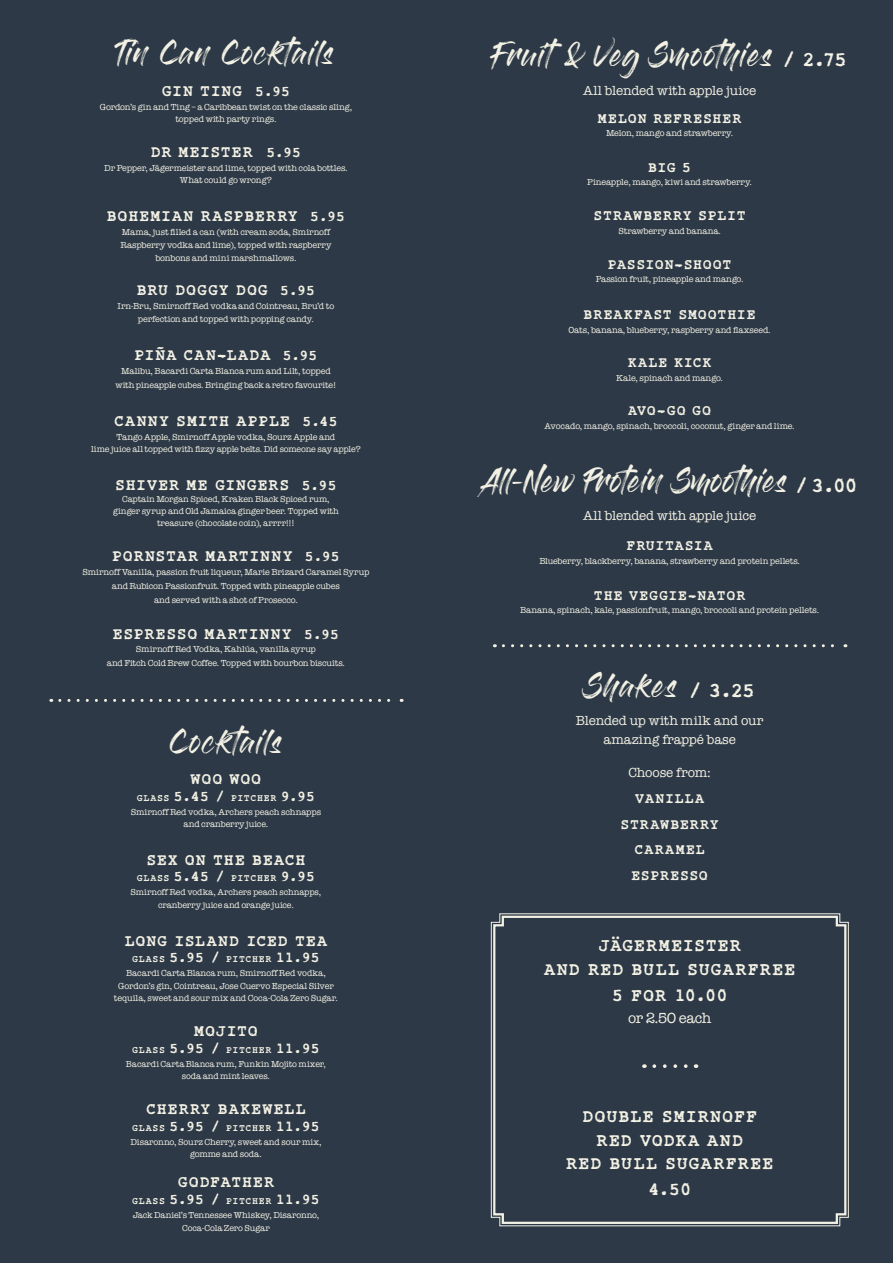
<style>
.page{position:relative;width:893px;height:1263px;background:#2d3947}
.page>*{position:absolute;margin:0;border:0;box-sizing:border-box;transform-origin:0 0}
.t1{font:24px "Gloss And Bloom";letter-spacing:.04em;color:#f3f1e4}
.t2{font:24px "Gloss And Bloom";letter-spacing:.005em;color:#f3f1e4}
.t3{font:700 18.6px/23.4px "Rough Typewriter";letter-spacing:.045em;color:#f3f1e4;text-align:center}
.t4{font:700 16.65px "Rough Typewriter";letter-spacing:.05em;color:#f3f1e4}
.t5{font:700 15px/25.5px "Rough Typewriter";letter-spacing:.05em;color:#f3f1e4;text-align:center}
.t6{font:15px "American Typewriter";letter-spacing:-.035em;color:#f3f1e4}
.t7{font:13.5px/18.5px "American Typewriter";letter-spacing:-.01em;color:#f3f1e4;text-align:center}
.t8{font:700 10.05px "Rough Typewriter";letter-spacing:.065em;color:#f3f1e4}
.t9{font:9px/12.5px "American Typewriter";letter-spacing:-.015em;color:#f3f1e4;text-align:center}
.t10{font:8.85px/12px "American Typewriter";letter-spacing:-.015em;color:#f3f1e4;text-align:center}
.s1{font-size:15px}
.s2{font-size:8.85px}
.s3{font-family:"Rough Typewriter";font-weight:700;font-size:21px}
</style>
<div class="page">
<svg style="left:492px;top:914px;width:356px;height:311px"></svg>
<svg style="left:60px;top:699px;width:342px;height:3px"></svg>
<svg style="left:503px;top:644px;width:343px;height:3px"></svg>
<svg style="left:654px;top:1064px;width:42px;height:4px"></svg>
<h1 class="t1" style="left:118px;top:42px;width:217px">Tin Can Cocktails</h1>
<h3 class="t4" style="left:162px;top:81px;width:130px">GIN TING <span class="s1">5.95</span></h3>
<p class="t9" style="left:100px;top:100px;width:254px">Gordon’s gin and Ting – a Caribbean twist on the classic sling, topped with party rings.</p>
<h3 class="t4" style="left:151px;top:142px;width:152px">DR MEISTER <span class="s1">5.95</span></h3>
<p class="t9" style="left:104px;top:161px;width:245px">Dr Pepper, Jägermeister and lime, topped with cola bottles.<br>What could go wrong?</p>
<h3 class="t4" style="left:107px;top:207px;width:240px">BOHEMIAN RASPBERRY <span class="s1">5.95</span></h3>
<p class="t9" style="left:120px;top:226px;width:213px;text-align:left">Mama, just filled a can (with cream soda, Smirnoff<br>Raspberry vodka and lime), topped with raspberry</p>
<p class="t9" style="left:155px;top:252px;width:143px">bonbons and mini marshmallows.</p>
<h3 class="t4" style="left:137px;top:281px;width:180px">BRU DOGGY DOG <span class="s1">5.95</span></h3>
<p class="t9" style="left:118px;top:300px;width:218px">Irn-Bru, Smirnoff Red vodka and Cointreau, Bru’d to perfection and topped with popping candy.</p>
<h3 class="t4" style="left:134px;top:346px;width:185px">PIÑA CAN-LADA <span class="s1">5.95</span></h3>
<p class="t9" style="left:121px;top:365px;width:211px">Malibu, Bacardi Carta Blanca rum and Lilt, topped</p>
<p class="t10" style="left:115px;top:378px;width:223px">with pineapple cubes. Bringing back a retro favourite!</p>
<h3 class="t4" style="left:114px;top:411px;width:225px">CANNY SMITH APPLE <span class="s1">5.45</span></h3>
<p class="t9" style="left:117px;top:430px;width:220px">Tango Apple, Smirnoff Apple vodka, Sourz Apple and</p>
<p class="t10" style="left:91px;top:443px;width:271px">lime juice all topped with fizzy apple belts. Did someone say apple?</p>
<h3 class="t4" style="left:115px;top:476px;width:223px">SHIVER ME GINGERS <span class="s1">5.95</span></h3>
<p class="t10" style="left:113px;top:493px;width:227px">Captain Morgan Spiced, Kraken Black Spiced rum, ginger syrup and Old Jamaica ginger beer. Topped with treasure (chocolate coin), arrrr!!!</p>
<h3 class="t4" style="left:112px;top:547px;width:229px">PORNSTAR MARTINNY <span class="s1">5.95</span></h3>
<p class="t9" style="left:83px;top:565px;width:288px;line-height:14px">Smirnoff Vanilla, passion fruit liqueur, Marie Brizard Caramel Syrup and Rubicon Passionfruit. Topped with pineapple cubes<br>and served with a shot of Prosecco<span class="s2">.</span></p>
<h3 class="t4" style="left:113px;top:624px;width:228px">ESPRESSO MARTINNY <span class="s1">5.95</span></h3>
<p class="t9" style="left:107px;top:642px;width:240px;line-height:14px">Smirnoff Red Vodka, Kahlúa, vanilla syrup<br>and Fitch Cold Brew Coffee. Topped with bourbon biscuits.</p>
<h1 class="t1" style="left:170px;top:730px;width:114px">Cocktails</h1>
<h3 class="t4" style="left:191px;top:770px;width:72px">WOO WOO</h3>
<p class="t8" style="left:137px;top:792px;width:180px">GLASS <span class="s1">5.45 /</span> PITCHER <span class="s1">9.95</span></p>
<p class="t9" style="left:131px;top:805px;width:192px">Smirnoff Red vodka, Archers peach schnapps and cranberry juice.</p>
<h3 class="t4" style="left:146px;top:850px;width:161px">SEX ON THE BEACH</h3>
<p class="t8" style="left:137px;top:872px;width:180px">GLASS <span class="s1">5.45 /</span> PITCHER <span class="s1">9.95</span></p>
<p class="t10" style="left:131px;top:886px;width:192px;line-height:12.5px">Smirnoff Red vodka, Archers peach schnapps, cranberry juice and orange juice.</p>
<h3 class="t4" style="left:125px;top:931px;width:204px">LONG ISLAND ICED TEA</h3>
<p class="t8" style="left:132px;top:953px;width:189px">GLASS <span class="s1">5.95 /</span> PITCHER <span class="s1">11.95</span></p>
<p class="t9" style="left:114px;top:966px;width:225px">Bacardi Carta Blanca rum, Smirnoff Red vodka,<br>Gordon’s gin, Cointreau, Jose Cuervo Especial Silver tequila, sweet and sour mix and Coca-Cola Zero Sugar.</p>
<h3 class="t4" style="left:194px;top:1022px;width:65px">MOJITO</h3>
<p class="t8" style="left:132px;top:1044px;width:189px">GLASS <span class="s1">5.95 /</span> PITCHER <span class="s1">11.95</span></p>
<p class="t10" style="left:126px;top:1057px;width:202px;line-height:12.5px">Bacardi Carta Blanca rum, Funkin Mojito mixer, soda and mint leaves.</p>
<h3 class="t4" style="left:146px;top:1100px;width:161px">CHERRY BAKEWELL</h3>
<p class="t8" style="left:132px;top:1122px;width:189px">GLASS <span class="s1">5.95 /</span> PITCHER <span class="s1">11.95</span></p>
<p class="t9" style="left:130px;top:1135px;width:193px">Disaronno, Sourz Cherry, sweet and sour mix, gomme and soda.</p>
<h3 class="t4" style="left:178px;top:1173px;width:98px">GODFATHER</h3>
<p class="t8" style="left:132px;top:1195px;width:189px">GLASS <span class="s1">5.95 /</span> PITCHER <span class="s1">11.95</span></p>
<p class="t10" style="left:133px;top:1208px;width:188px;line-height:13.4px">Jack Daniel’s Tennessee Whiskey, Disaronno,<br>Coca-Cola Zero Sugar</p>
<h1 class="t1" style="left:492px;top:44px;width:356px">Fruit&amp; Veg Smoothies <span class="s3">/ 2.75</span></h1>
<h3 class="t7" style="left:583px;top:81px;width:175px">All blended with apple juice</h3>
<h3 class="t5" style="left:598px;top:106px;width:145px">MELON REFRESHER</h3>
<p class="t9" style="left:606px;top:127px;width:129px">Melon, mango and strawberry.</p>
<h3 class="t5" style="left:648px;top:155px;width:44px">BIG 5</h3>
<p class="t9" style="left:587px;top:176px;width:166px">Pineapple, mango, kiwi and strawberry.</p>
<h3 class="t5" style="left:594px;top:204px;width:154px">STRAWBERRY SPLIT</h3>
<p class="t9" style="left:618px;top:224px;width:104px">Strawberry and banana.</p>
<h3 class="t5" style="left:608px;top:252px;width:125px">PASSION-SHOOT</h3>
<p class="t9" style="left:596px;top:273px;width:149px">Passion fruit, pineapple and mango.</p>
<h3 class="t5" style="left:584px;top:303px;width:174px">BREAKFAST SMOOTHIE</h3>
<p class="t9" style="left:569px;top:323px;width:204px">Oats, banana, blueberry, raspberry and flaxseed.</p>
<h3 class="t5" style="left:628px;top:351px;width:85px">KALE KICK</h3>
<p class="t9" style="left:616px;top:371px;width:108px">Kale, spinach and mango.</p>
<h3 class="t5" style="left:628px;top:399px;width:85px">AVO-GO GO</h3>
<p class="t9" style="left:545px;top:419px;width:252px">Avocado, mango, spinach, broccoli, coconut, ginger and lime.</p>
<h1 class="t2" style="left:482px;top:469px;width:377px">All-New Protein Smoothies <span class="s3">/ 3.00</span></h1>
<h3 class="t7" style="left:583px;top:506px;width:175px">All blended with apple juice</h3>
<h3 class="t5" style="left:626px;top:534px;width:88px">FRUITASIA</h3>
<p class="t9" style="left:539px;top:554px;width:262px">Blueberry, blackberry, banana, strawberry and protein pellets.</p>
<h3 class="t5" style="left:594px;top:583px;width:153px">THE VEGGIE-NATOR</h3>
<p class="t9" style="left:520px;top:604px;width:301px">Banana, spinach, kale, passionfruit, mango, broccoli and protein pellets.</p>
<h1 class="t1" style="left:584px;top:674px;width:173px">Shakes <span class="s3">/ 3.25</span></h1>
<h3 class="t7" style="left:576px;top:711px;width:189px">Blended up with milk and our amazing frappé base</h3>
<h3 class="t7" style="left:628px;top:763px;width:84px">Choose from:</h3>
<h3 class="t5" style="left:621px;top:786px;width:100px">VANILLA<br>STRAWBERRY<br>CARAMEL<br>ESPRESSO</h3>
<h2 class="t3" style="left:544px;top:935px;width:253px">JÄGERMEISTER<br>AND RED BULL SUGARFREE</h2>
<h2 class="t3" style="left:612px;top:984px;width:117px">5 FOR 10.00</h2>
<h3 class="t6" style="left:628px;top:1007px;width:85px">or 2.50 each</h3>
<h2 class="t3" style="left:566px;top:1106px;width:209px">DOUBLE SMIRNOFF<br>RED VODKA AND<br>RED BULL SUGARFREE</h2>
<h2 class="t3" style="left:648px;top:1179px;width:44px">4.50</h2>
</div>
